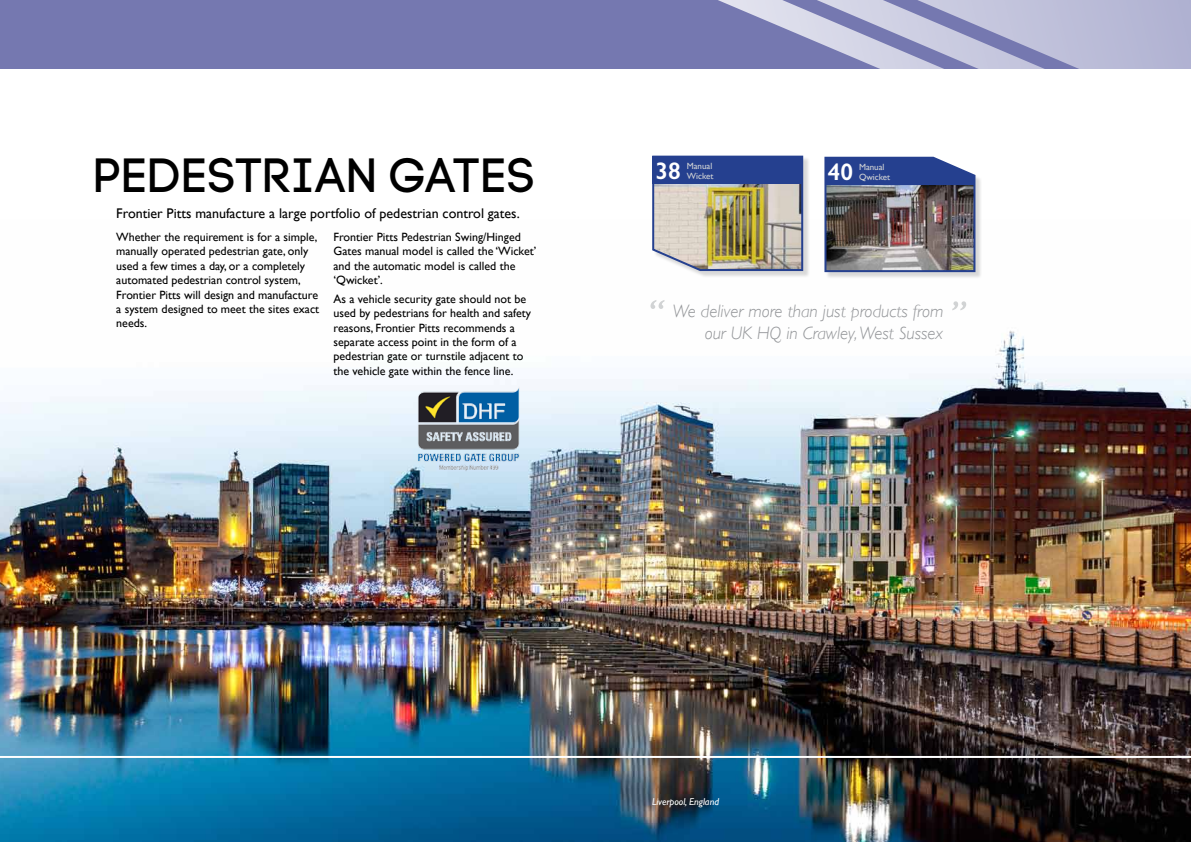
<style>
.page{position:relative;width:1191px;height:842px;background:#fff}
.page>*{position:absolute;margin:0;border:0;box-sizing:border-box;transform-origin:0 0}
.t1{font:48px "Code Pro";letter-spacing:.01em;color:#000}
.t2{font:600 24px "Gill Sans";color:#fff}
.t3{font:italic 300 18px/21.6px "Gill Sans";color:#939598;text-align:right}
.t4{font:14px "Gill Sans";color:#000}
.t5{font:12px/14.4px "Gill Sans";color:#000}
.t6{font:italic 10px "Gill Sans";color:#fff}
.t7{font:9px/10.8px "Gill Sans";color:#d1d3d4}
</style>
<div class="page">
<img style="left:0;top:300px;width:1191px;height:542px">
<div style="left:0;top:0;width:1191px;height:69px;background:#7578b0"></div>
<hr style="left:0;top:756px;width:1191px;height:2px;background:#fff">
<svg style="left:718px;top:0;width:473px;height:69px"></svg>
<div style="left:825px;top:158px;width:157px;height:122px;background:#000;opacity:.15"></div>
<img style="left:824px;top:156px;width:152px;height:117px">
<div style="left:653px;top:157px;width:157px;height:121px;background:#000;opacity:.15"></div>
<img style="left:652px;top:155px;width:152px;height:118px">
<div style="left:652px;top:156px;width:150px;height:28px;background:#25408f"></div>
<svg style="left:952px;top:301px;width:14px;height:9px"></svg>
<svg style="left:650px;top:300px;width:14px;height:9px"></svg>
<img style="left:417px;top:387px;width:104px;height:84px">
<p class="t1" style="left:94px;top:149px;width:443px">PEDESTRIAN GATES</p>
<p class="t2" style="left:828px;top:157px;width:27px">40</p>
<p class="t7" style="left:859px;top:161px;width:27px">Manual</p>
<p class="t2" style="left:655px;top:156px;width:27px">38</p>
<p class="t7" style="left:686px;top:160px;width:28px">Manual<br>Wicket</p>
<p class="t7" style="left:859px;top:172px;width:33px">Qwicket</p>
<p class="t4" style="left:116px;top:205px;width:405px">Frontier Pitts manufacture a large portfolio of pedestrian control gates.</p>
<p class="t5" style="left:116px;top:230px;width:204px">Whether the requirement is for a simple, manually operated pedestrian gate, only used a few times a day, or a completely automated pedestrian control system, Frontier Pitts will design and manufacture a system designed to meet the sites exact needs.</p>
<p class="t5" style="left:333px;top:230px;width:204px">Frontier Pitts Pedestrian Swing/Hinged<br>Gates manual model is called the ‘Wicket’ and the automatic model is called the ‘Qwicket’.</p>
<p class="t5" style="left:333px;top:291px;width:199px">As a vehicle security gate should not be used by pedestrians for health and safety reasons, Frontier Pitts recommends a separate access point in the form of a pedestrian gate or turnstile adjacent to the vehicle gate within the fence line.</p>
<p class="t3" style="left:672px;top:300px;width:273px">We deliver more than just products from our UK HQ in Crawley, West Sussex</p>
<p class="t6" style="left:652px;top:796px;width:68px">Liverpool, England</p>
</div>
